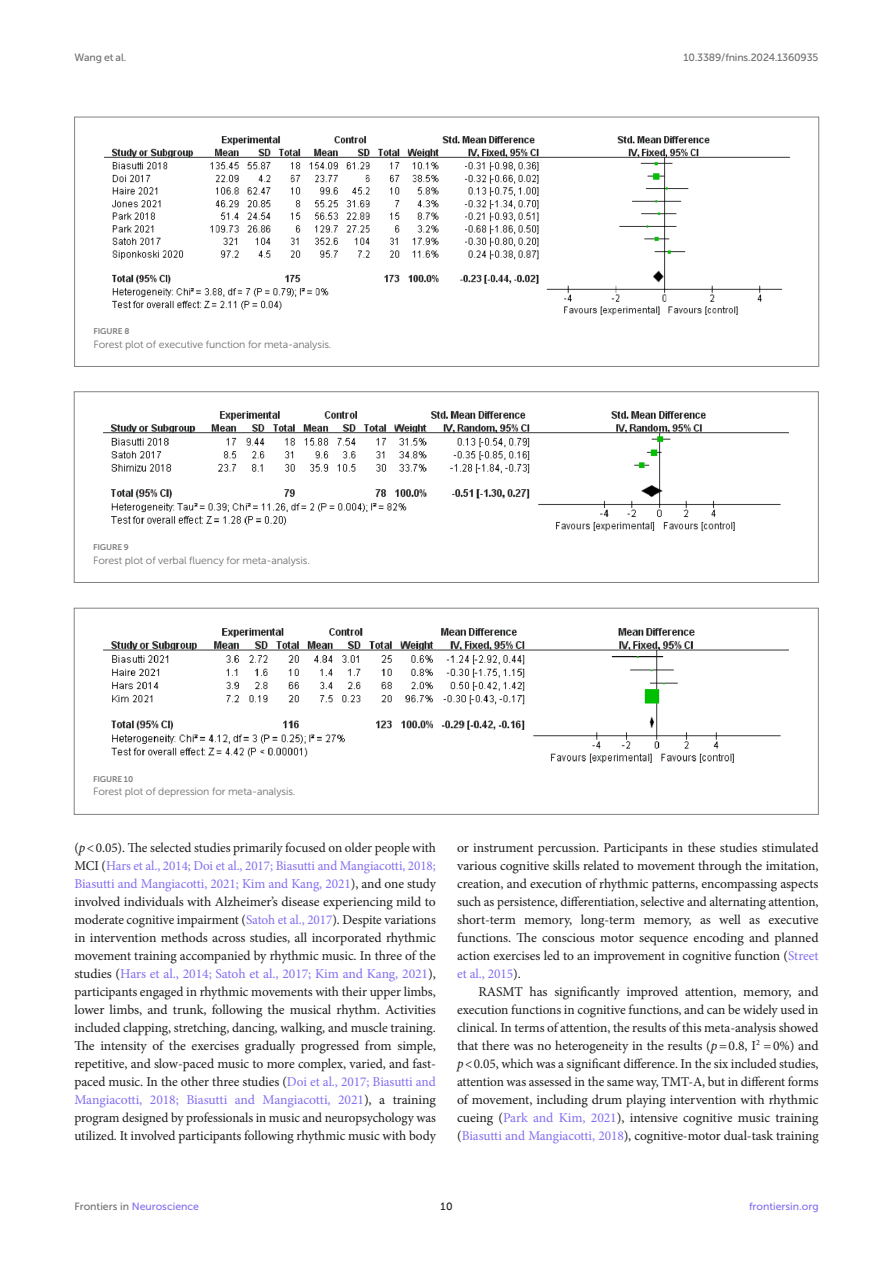
<style>
.page{position:relative;width:893px;height:1263px;background:#fff}
.page>*{position:absolute;margin:0;border:0;box-sizing:border-box;transform-origin:0 0}
.TEXT{font:13.5px/18px "Minion Pro";letter-spacing:-.005em;color:#1b1c1b;text-align:justify}
.FIG_LEG{font:10.5px "Museo Sans 300";letter-spacing:-.01em;color:#706f70}
.t1{font:10.5px "Museo Sans 500";color:#856df0}
.t2{font:10.5px "Museo Sans 500";letter-spacing:-.015em;color:#706f70}
.t3{font:10.5px "Museo Sans 500";color:#1b1c1b}
.FIG_HD{font:8.25px "Museo Sans 700";letter-spacing:-.01em;color:#7e7f7f}
.s1{font-style:italic}
.s2{color:#856df0}
.s3{color:#706f70}
</style>
<div class="page">
<img style="left:103px;top:411px;width:686px;height:120px">
<div style="left:74px;top:392px;width:744px;height:191px;border:1px solid #808285"></div>
<img style="left:103px;top:628px;width:686px;height:135px">
<div style="left:74px;top:608px;width:744px;height:206px;border:1px solid #808285"></div>
<img style="left:104px;top:136px;width:686px;height:179px">
<div style="left:74px;top:117px;width:745px;height:250px;border:1px solid #808285"></div>
<p class="t2" style="left:74px;top:51px;width:53px">Wang et al.</p>
<p class="t2" style="left:683px;top:51px;width:137px">10.3389/fnins.2024.1360935</p>
<p class="FIG_HD" style="left:94px;top:327px;width:37px">FIGURE 8</p>
<p class="FIG_LEG" style="left:94px;top:338px;width:239px">Forest plot of executive function for meta-analysis.</p>
<p class="FIG_HD" style="left:93px;top:543px;width:37px">FIGURE 9</p>
<p class="FIG_LEG" style="left:93px;top:554px;width:218px">Forest plot of verbal fluency for meta-analysis.</p>
<p class="FIG_HD" style="left:93px;top:774px;width:42px">FIGURE 10</p>
<p class="FIG_LEG" style="left:93px;top:786px;width:204px">Forest plot of depression for meta-analysis.</p>
<p class="TEXT" style="left:74px;top:839px;width:363px">(<span class="s1">p</span>&lt;0.05). The selected studies primarily focused on older people with MCI (<span class="s2">Hars et al., 2014; Doi et al., 2017; Biasutti and Mangiacotti, 2018; Biasutti and Mangiacotti, 2021; Kim and Kang, 2021</span>), and one study involved individuals with Alzheimer’s disease experiencing mild to moderate cognitive impairment (<span class="s2">Satoh et al., 2017</span>). Despite variations in intervention methods across studies, all incorporated rhythmic movement training accompanied by rhythmic music. In three of the studies (<span class="s2">Hars et al., 2014; Satoh et al., 2017; Kim and Kang, 2021</span>), participants engaged in rhythmic movements with their upper limbs, lower limbs, and trunk, following the musical rhythm. Activities included clapping, stretching, dancing, walking, and muscle training.<br>The intensity of the exercises gradually progressed from simple, repetitive, and slow-paced music to more complex, varied, and fast&shy;paced music. In the other three studies (<span class="s2">Doi et al., 2017; Biasutti and Mangiacotti, 2018; Biasutti and Mangiacotti, 2021</span>), a training program designed by professionals in music and neuropsychology was utilized. It involved participants following rhythmic music with body</p>
<p class="TEXT" style="left:457px;top:839px;width:363px">or instrument percussion. Participants in these studies stimulated various cognitive skills related to movement through the imitation, creation, and execution of rhythmic patterns, encompassing aspects such as persistence, differentiation, selective and alternating attention, short-term memory, long-term memory, as well as executive functions. The conscious motor sequence encoding and planned action exercises led to an improvement in cognitive function (<span class="s2">Street et al., 2015</span>).</p>
<p class="TEXT" style="left:457px;top:983px;width:363px;text-indent:21px">RASMT has significantly improved attention, memory, and execution functions in cognitive functions, and can be widely used in clinical. In terms of attention, the results of this meta-analysis showed that there was no heterogeneity in the results (<span class="s1">p</span>=0.8, I<sup>2</sup> =0%) and <span class="s1">p</span>&lt;0.05, which was a significant difference. In the six included studies, attention was assessed in the same way, TMT-A, but in different forms of movement, including drum playing intervention with rhythmic cueing (<span class="s2">Park and Kim, 2021</span>), intensive cognitive music training (<span class="s2">Biasutti and Mangiacotti, 2018</span>), cognitive-motor dual-task training</p>
<p class="t1" style="left:74px;top:1200px;width:126px"><span class="s3">Frontiers in</span> Neuroscience</p>
<p class="t3" style="left:440px;top:1200px;width:14px">10</p>
<p class="t1" style="left:749px;top:1200px;width:71px">frontiersin.org</p>
</div>
